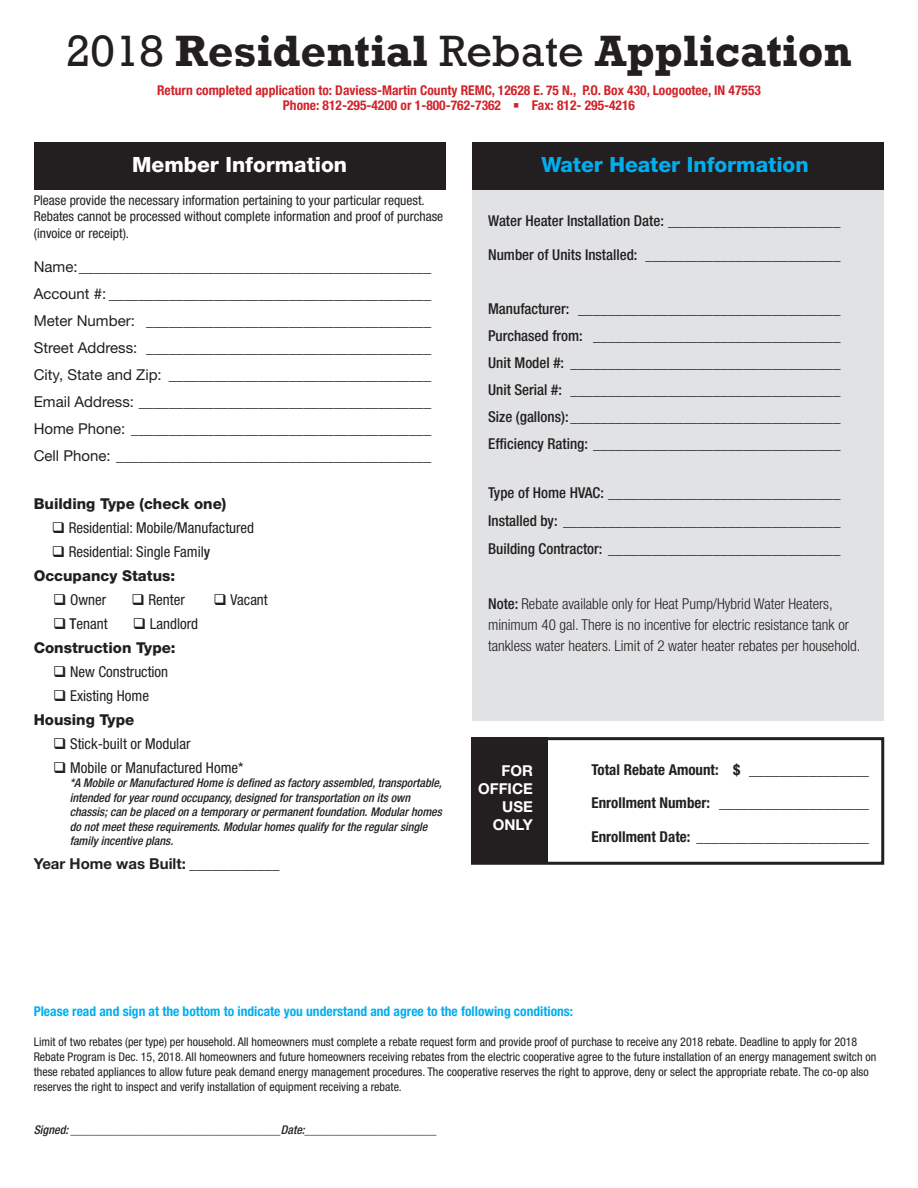
<style>
.page{position:relative;width:918px;height:1188px;background:#fff}
.page>*{position:absolute;margin:0;border:0;box-sizing:border-box;transform-origin:0 0}
.t1{font:700 45px "Rockwell";color:#231f20}
.t2{font:800 21px "Helvetica Neue LT Std";color:#00aeef}
.t3{font:800 21px "Helvetica Neue LT Std";color:#fff}
.t4{font:500 condensed 15px "Helvetica Neue LT Std";color:#231f20}
.t5{font:15px "Helvetica Neue LT Std";color:#231f20}
.t6{font:300 condensed 15px/21px "Helvetica Neue LT Std";color:#231f20}
.t7{font:condensed 15px "Helvetica Neue LT Std";color:#231f20}
.t8{font:700 condensed 15px "Helvetica Neue LT Std";color:#231f20}
.t9{font:800 15px "Helvetica Neue LT Std";color:#231f20}
.t10{font:800 condensed 15px "Helvetica Neue LT Std";color:#231f20}
.t11{font:700 15px "Helvetica Neue LT Std";color:#231f20}
.t12{font:700 15px/18px "Helvetica Neue LT Std";color:#fff;text-align:right}
.t13{font:condensed 13.5px/16.5px "Helvetica Neue LT Std";color:#231f20}
.t14{font:700 condensed 13.5px "Helvetica Neue LT Std";color:#d1232a}
.t15{font:700 condensed 13.5px "Helvetica Neue LT Std";color:#00aeef}
.t16{font:condensed 12px/15px "Helvetica Neue LT Std";color:#231f20}
.t17{font:italic 500 condensed 12px/14.4px "Helvetica Neue LT Std";color:#231f20}
.s1{font-weight:400}
.s2{font-weight:500}
.s3{font-weight:500;font-stretch:condensed}
</style>
<div class="page">
<div style="left:472px;top:143px;width:412px;height:577px;background:#e1e2e4"></div>
<div style="left:471px;top:737px;width:413px;height:128px;border:3px solid #231f20"></div>
<div style="left:472px;top:142px;width:412px;height:48px;background:#231f20"></div>
<div style="left:472px;top:738px;width:76px;height:126px;background:#231f20"></div>
<div style="left:34px;top:142px;width:412px;height:48px;background:#231f20"></div>
<p class="t1" style="left:66px;top:23px;width:787px"><span class="s1">2018</span> Residential <span class="s1">Rebate</span> Application</p>
<p class="t14" style="left:157px;top:82px;width:605px">Return completed application to: Daviess-Martin County REMC, 12628 E. 75 N., P.O. Box 430, Loogootee, IN 47553</p>
<p class="t14" style="left:283px;top:97px;width:354px">Phone: 812-295-4200 or 1-800-762-7362 ◆ Fax: 812- 295-4216</p>
<p class="t3" style="left:132px;top:152px;width:217px">Member Information</p>
<p class="t13" style="left:34px;top:192px;width:411px">Please provide the necessary information pertaining to your particular request.<br>Rebates cannot be processed without complete information and proof of purchase (invoice or receipt).</p>
<p class="t5" style="left:34px;top:258px;width:399px">Name:_______________________________________________</p>
<p class="t5" style="left:34px;top:285px;width:399px">Account #: ___________________________________________</p>
<p class="t5" style="left:34px;top:312px;width:399px">Meter Number: ______________________________________</p>
<p class="t5" style="left:34px;top:339px;width:399px">Street Address: ______________________________________</p>
<p class="t5" style="left:34px;top:366px;width:399px">City, State and Zip: ___________________________________</p>
<p class="t5" style="left:34px;top:393px;width:399px">Email Address: _______________________________________</p>
<p class="t5" style="left:34px;top:420px;width:399px">Home Phone: ________________________________________</p>
<p class="t5" style="left:34px;top:447px;width:399px">Cell Phone: __________________________________________</p>
<p class="t9" style="left:34px;top:495px;width:194px">Building Type (check one)</p>
<p class="t7" style="left:52px;top:519px;width:204px">❑ Residential: Mobile/Manufactured</p>
<p class="t7" style="left:52px;top:543px;width:160px">❑ Residential: Single Famil<span class="s2">y</span></p>
<p class="t9" style="left:34px;top:567px;width:143px">Occupancy Status:</p>
<p class="t7" style="left:53px;top:591px;width:55px">❑ Owner</p>
<p class="t7" style="left:132px;top:591px;width:55px">❑ Renter</p>
<p class="t7" style="left:214px;top:591px;width:56px">❑ Vacant</p>
<p class="t7" style="left:53px;top:615px;width:56px">❑ <span class="s2">T</span>enant</p>
<p class="t7" style="left:133px;top:615px;width:67px">❑ Landlord</p>
<p class="t9" style="left:34px;top:639px;width:143px">Construction Type:</p>
<p class="t7" style="left:53px;top:663px;width:116px">❑ New Construction</p>
<p class="t7" style="left:53px;top:687px;width:97px">❑ Existing Home</p>
<p class="t9" style="left:34px;top:711px;width:102px">Housing Type</p>
<p class="t7" style="left:53px;top:735px;width:139px">❑ Stick-built or Modular</p>
<p class="t7" style="left:53px;top:759px;width:192px">❑ Mobile or Manufactured Home*</p>
<p class="t17" style="left:70px;top:776px;width:374px">*A Mobile or Manufactured Home is defined as factory assembled, transportable, intended for year round occupancy, designed for transportation on its own chassis; can be placed on a temporary or permanent foundation. Modular homes do not meet these requirements. Modular homes qualify for the regular single family incentive plans.</p>
<p class="t11" style="left:34px;top:854px;width:247px">Year Home was Built: <span class="s3">____________</span></p>
<p class="t2" style="left:541px;top:152px;width:269px">Water Heater Information</p>
<p class="t4" style="left:488px;top:212px;width:354px">Water Heater Installation Date: _______________________</p>
<p class="t10" style="left:488px;top:246px;width:354px"><span class="s2">Number of Units Installed:</span> __________________________</p>
<p class="t4" style="left:488px;top:300px;width:354px">Manufacturer: ___________________________________</p>
<p class="t4" style="left:488px;top:327px;width:354px">Purchased from: _________________________________</p>
<p class="t4" style="left:488px;top:354px;width:354px">Unit Model #: ____________________________________</p>
<p class="t4" style="left:488px;top:381px;width:354px">Unit Serial #: ____________________________________</p>
<p class="t4" style="left:488px;top:408px;width:354px">Size (gallons): ____________________________________</p>
<p class="t4" style="left:488px;top:435px;width:354px">Efficiency Rating: _________________________________</p>
<p class="t4" style="left:488px;top:484px;width:354px">Type of Home HVAC: _______________________________</p>
<p class="t4" style="left:488px;top:512px;width:354px">Installed by: _____________________________________</p>
<p class="t4" style="left:488px;top:539px;width:354px">Building Contractor: _______________________________</p>
<p class="t6" style="left:488px;top:593px;width:374px"><span class="s2">Note:</span> Rebate available only for Heat Pump/Hybrid Water Heaters, minimum 40 gal. There is no incentive for electric resistance tank or tankless water heaters. Limit of 2 water heater rebates per household.</p>
<p class="t12" style="left:478px;top:761px;width:56px">FOR<br>OFFICE<br>USE<br>ONLY</p>
<p class="t8" style="left:592px;top:760px;width:279px">Total Rebate Amount: $ ________________</p>
<p class="t8" style="left:592px;top:794px;width:279px">Enrollment Number: ____________________</p>
<p class="t8" style="left:592px;top:828px;width:279px">Enrollment Date: _______________________</p>
<p class="t15" style="left:34px;top:1003px;width:541px">Please read and sign at the bottom to indicate you understand and agree to the following conditions:</p>
<p class="t16" style="left:34px;top:1034px;width:844px">Limit of two rebates (per type) per household. All homeowners must complete a rebate request form and provide proof of purchase to receive any 2018 rebate. Deadline to apply for 2018<br>Rebate Program is Dec. 15, 2018. All homeowners and future homeowners receiving rebates from the electric cooperative agree to the future installation of an energy management switch on these rebated appliances to allow future peak demand energy management procedures. The cooperative reserves the right to approve, deny or select the appropriate rebate. The co-op also reserves the right to inspect and verify installation of equipment receiving a rebate.</p>
<p class="t17" style="left:34px;top:1123px;width:405px">Signed: ___________________________________Date:______________________</p>
</div>
